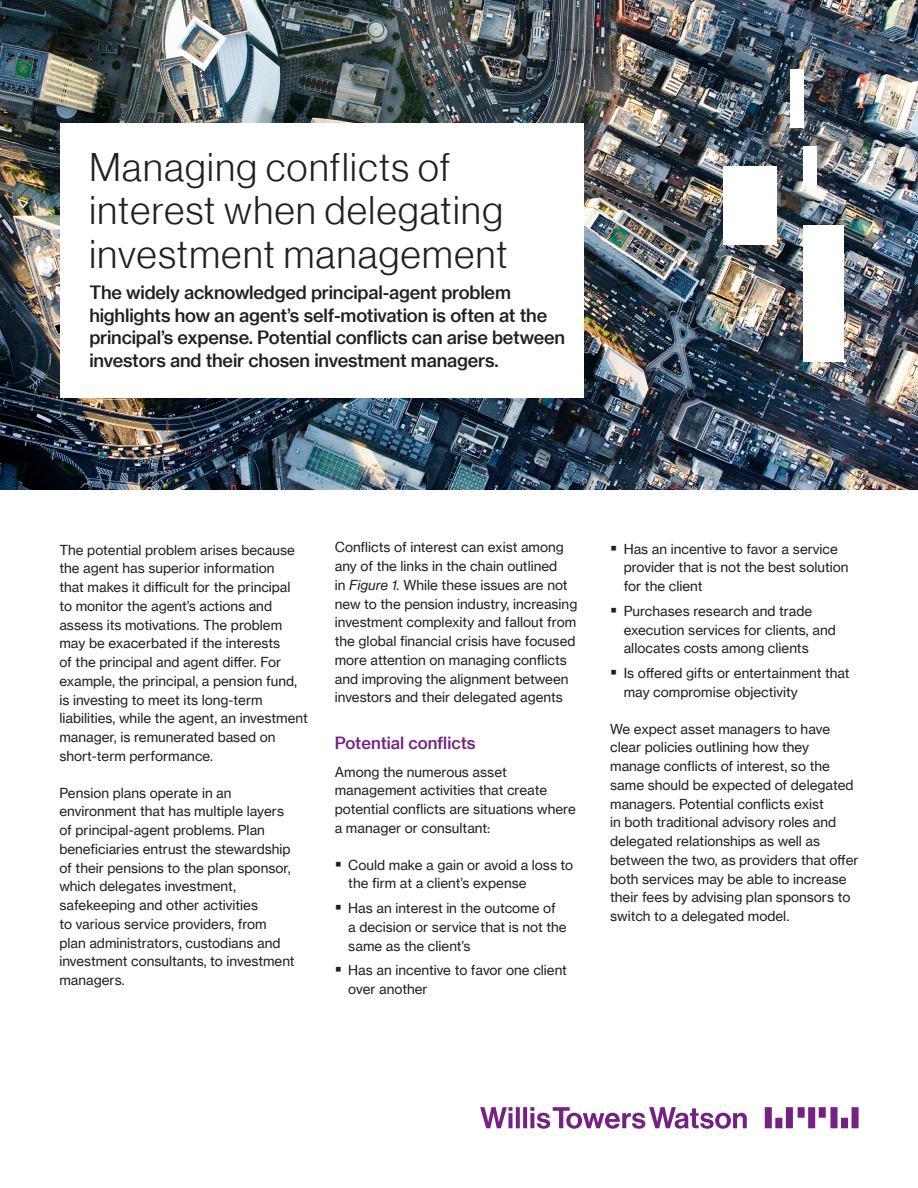
<style>
.page{position:relative;width:918px;height:1188px;background:#fff}
.page>*{position:absolute;margin:0;border:0;box-sizing:border-box;transform-origin:0 0}
.Cover_Title_Black{font:39px/43.5px "N Haas Grotesk DS Pro 45 Lt";letter-spacing:.04em;color:#231f20}
.Cover_Subtitle_Black{font:18px/22.5px "N Haas Grotesk TX Pro 65 Md";letter-spacing:-.01em;color:#231f20}
.Subhead_1__11_13_Med{font:16.5px "N Haas Grotesk TX Pro 65 Md";color:#752183}
.Body_text_black{font:13.5px/18.8px "N Haas Grotesk TX Pro 55 Rg";color:#231f20}
.s1{font-family:"N Haas Grotesk TX Pro 56 It"}
</style>
<div class="page">
<img style="left:0;top:0;width:918px;height:489px">
<div style="left:60px;top:124px;width:523px;height:274px;background:#fff"></div>
<div style="left:790px;top:69px;width:14px;height:58px;background:#fff"></div>
<div style="left:723px;top:166px;width:54px;height:78px;background:#fff"></div>
<div style="left:804px;top:147px;width:13px;height:39px;background:#fff"></div>
<div style="left:804px;top:225px;width:40px;height:136px;background:#fff"></div>
<svg style="left:480px;top:1107px;width:379px;height:22px"></svg>
<p class="Cover_Title_Black" style="left:89px;top:145px;width:420px">Managing conflicts of interest when delegating investment management</p>
<p class="Cover_Subtitle_Black" style="left:89px;top:281px;width:477px">The widely acknowledged principal-agent problem highlights how an agent’s self-motivation is often at the principal’s expense. Potential conflicts can arise between investors and their chosen investment managers.</p>
<p class="Body_text_black" style="left:59px;top:540px;width:250px">The potential problem arises because the agent has superior information<br>that makes it difficult for the principal<br>to monitor the agent’s actions and assess its motivations. The problem may be exacerbated if the interests<br>of the principal and agent differ. For example, the principal, a pension fund, is investing to meet its long-term liabilities, while the agent, an investment manager, is remunerated based on short-term performance.</p>
<p class="Body_text_black" style="left:59px;top:783px;width:237px">Pension plans operate in an environment that has multiple layers of principal-agent problems. Plan beneficiaries entrust the stewardship of their pensions to the plan sponsor, which delegates investment, safekeeping and other activities<br>to various service providers, from plan administrators, custodians and investment consultants, to investment managers.</p>
<p class="Body_text_black" style="left:335px;top:538px;width:244px">Conflicts of interest can exist among any of the links in the chain outlined<br>in <span class="s1">Figure 1.</span> While these issues are not new to the pension industry, increasing investment complexity and fallout from the global financial crisis have focused more attention on managing conflicts and improving the alignment between investors and their delegated agents</p>
<p class="Subhead_1__11_13_Med" style="left:335px;top:732px;width:142px">Potential conflicts</p>
<p class="Body_text_black" style="left:335px;top:762px;width:243px">Among the numerous asset management activities that create potential conflicts are situations where a manager or consultant:</p>
<p class="Body_text_black" style="left:348px;top:855px;width:227px">Could make a gain or avoid a loss to the firm at a client’s expense</p>
<p class="Body_text_black" style="left:348px;top:899px;width:220px">Has an interest in the outcome of a decision or service that is not the same as the client’s</p>
<p class="Body_text_black" style="left:348px;top:961px;width:220px">Has an incentive to favor one client over another</p>
<p class="Body_text_black" style="left:624px;top:539px;width:226px">Has an incentive to favor a service provider that is not the best solution for the client</p>
<p class="Body_text_black" style="left:624px;top:602px;width:214px">Purchases research and trade execution services for clients, and allocates costs among clients</p>
<p class="Body_text_black" style="left:624px;top:664px;width:228px">Is offered gifts or entertainment that may compromise objectivity</p>
<p class="Body_text_black" style="left:610px;top:719px;width:250px">We expect asset managers to have clear policies outlining how they manage conflicts of interest, so the same should be expected of delegated managers. Potential conflicts exist<br>in both traditional advisory roles and delegated relationships as well as between the two, as providers that offer both services may be able to increase their fees by advising plan sponsors to switch to a delegated model.</p>
</div>
